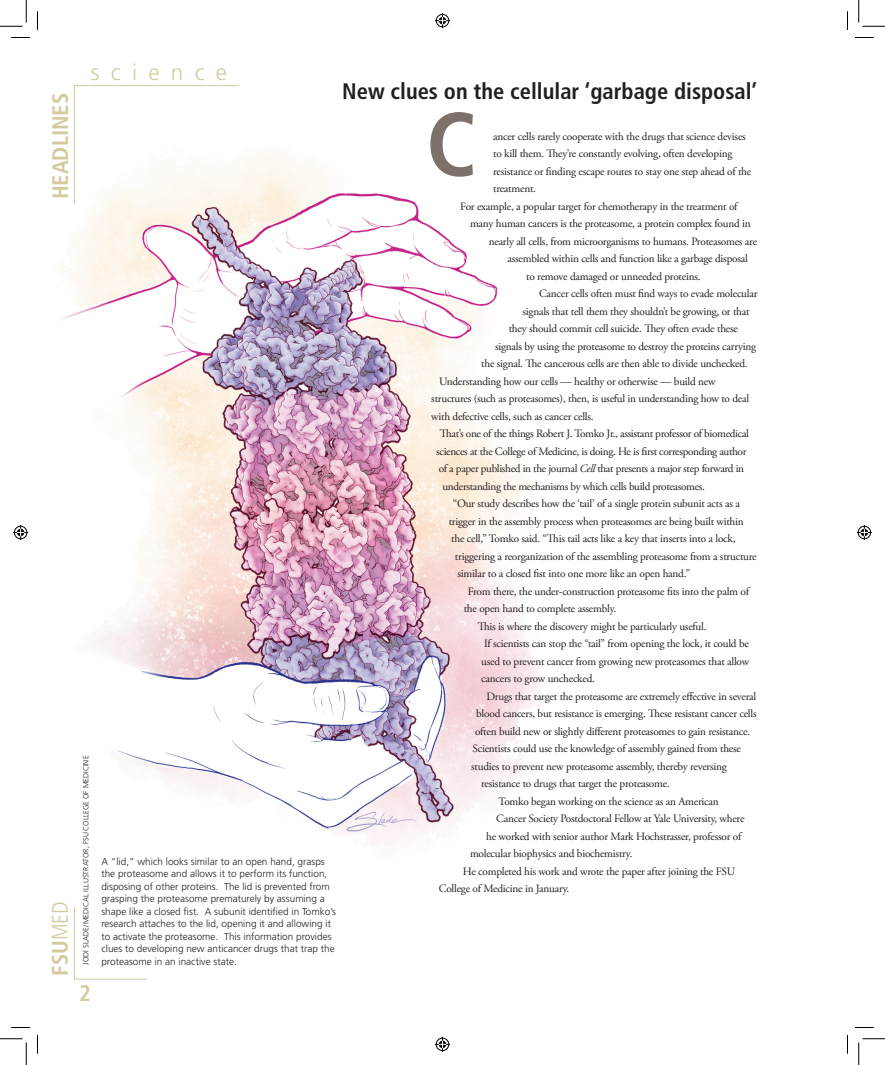
<style>
.page{position:relative;width:885px;height:1065px;background:#fff}
.page>*{position:absolute;margin:0;border:0;box-sizing:border-box;transform-origin:0 0}
.t1{font:700 condensed 90px "Frutiger LT Std";color:#7d716c}
.t2{font:700 condensed 22.5px "Frutiger LT Std";color:#231f20}
.t3{font:700 condensed 22.5px "Frutiger LT Std";color:#d4caa0}
.t4{font:300 22.5px "Frutiger";letter-spacing:.5em;color:#d4caa0}
.t5{font:11.25px "Adobe Garamond Pro";letter-spacing:-.02em;color:#231f20}
.t6{font:300 10px/12.5px "Frutiger";color:#231f20}
.t7{font:300 7.5px "Frutiger";letter-spacing:.01em;color:#231f20}
.s1{font-weight:300}
.s2{font-style:italic}
</style>
<div class="page">
<img style="left:62px;top:151px;width:479px;height:694px">
<svg style="left:74px;top:906px;width:73px;height:73px"></svg>
<svg style="left:74px;top:85px;width:165px;height:119px"></svg>
<svg style="left:11px;top:37px;width:19px;height:1px"></svg>
<svg style="left:855px;top:37px;width:19px;height:1px"></svg>
<svg style="left:11px;top:1027px;width:19px;height:1px"></svg>
<svg style="left:855px;top:1027px;width:19px;height:1px"></svg>
<svg style="left:37px;top:11px;width:1px;height:19px"></svg>
<svg style="left:37px;top:1035px;width:1px;height:19px"></svg>
<svg style="left:847px;top:11px;width:1px;height:19px"></svg>
<svg style="left:847px;top:1035px;width:1px;height:19px"></svg>
<svg style="left:0;top:0;width:27px;height:27px"></svg>
<svg style="left:0;top:1039px;width:27px;height:26px"></svg>
<svg style="left:859px;top:0;width:26px;height:27px"></svg>
<svg style="left:859px;top:1039px;width:26px;height:26px"></svg>
<svg style="left:435px;top:13px;width:15px;height:15px"></svg>
<svg style="left:435px;top:1037px;width:15px;height:15px"></svg>
<svg style="left:13px;top:525px;width:15px;height:15px"></svg>
<svg style="left:857px;top:525px;width:15px;height:15px"></svg>
<h2 class="t3" style="left:47px;top:199px;width:108px;rotate:-90deg">HEADLINES</h2>
<h2 class="t3" style="left:47px;top:976px;width:76px;rotate:-90deg">FSU<span class="s1">MED</span></h2>
<h2 class="t4" style="left:91px;top:60px;width:138px">science</h2>
<p class="t7" style="left:82px;top:965px;width:211px;rotate:-90deg">JODI SLADE/MEDICAL ILLUSTRATOR, FSU COLLEGE OF MEDICINE</p>
<h2 class="t3" style="left:79px;top:980px;width:13px">2</h2>
<p class="t6" style="left:101px;top:855px;width:236px">A “lid,” which looks similar to an open hand, grasps the proteasome and allows it to perform its function, disposing of other proteins. The lid is prevented from grasping the proteasome prematurely by assuming a shape like a closed fist. A subunit identified in Tomko’s research attaches to the lid, opening it and allowing it to activate the proteasome. This information provides clues to developing new anticancer drugs that trap the proteasome in an inactive state.</p>
<h2 class="t2" style="left:342px;top:78px;width:417px">New clues on the cellular ‘garbage disposal’</h2>
<h1 class="t1" style="left:426px;top:91px;width:52px">C</h1>
<p class="t5" style="left:493px;top:129px;width:254px">ancer cells rarely cooperate with the drugs that science devises</p>
<p class="t5" style="left:493px;top:147px;width:241px">to kill them. They’re constantly evolving, often developing</p>
<p class="t5" style="left:493px;top:164px;width:260px">resistance or finding escape routes to stay one step ahead of the</p>
<p class="t5" style="left:493px;top:182px;width:44px">treatment.</p>
<p class="t5" style="left:460px;top:199px;width:279px">For example, a popular target for chemotherapy in the treatment of</p>
<p class="t5" style="left:470px;top:217px;width:282px">many human cancers is the proteasome, a protein complex found in</p>
<p class="t5" style="left:489px;top:234px;width:270px">nearly all cells, from microorganisms to humans. Proteasomes are</p>
<p class="t5" style="left:508px;top:252px;width:242px">assembled within cells and function like a garbage disposal</p>
<p class="t5" style="left:526px;top:269px;width:176px">to remove damaged or unneeded proteins.</p>
<p class="t5" style="left:539px;top:287px;width:220px">Cancer cells often must find ways to evade molecular</p>
<p class="t5" style="left:523px;top:304px;width:229px">signals that tell them they shouldn’t be growing, or that</p>
<p class="t5" style="left:509px;top:322px;width:231px">they should commit cell suicide. They often evade these</p>
<p class="t5" style="left:495px;top:339px;width:263px">signals by using the proteasome to destroy the proteins carrying</p>
<p class="t5" style="left:481px;top:357px;width:268px">the signal. The cancerous cells are then able to divide unchecked.</p>
<p class="t5" style="left:439px;top:374px;width:278px">Understanding how our cells — healthy or otherwise — build new</p>
<p class="t5" style="left:431px;top:392px;width:319px">structures (such as proteasomes), then, is useful in understanding how to deal</p>
<p class="t5" style="left:431px;top:409px;width:164px">with defective cells, such as cancer cells.</p>
<p class="t5" style="left:440px;top:427px;width:311px">That’s one of the things Robert J. Tomko Jr., assistant professor of biomedical</p>
<p class="t5" style="left:436px;top:444px;width:312px">sciences at the College of Medicine, is doing. He is first corresponding author</p>
<p class="t5" style="left:439px;top:462px;width:307px">of a paper published in the journal <span class="s2">Cell</span> that presents a major step forward in</p>
<p class="t5" style="left:443px;top:479px;width:264px">understanding the mechanisms by which cells build proteasomes.</p>
<p class="t5" style="left:453px;top:497px;width:289px">“Our study describes how the ‘tail’ of a single protein subunit acts as a</p>
<p class="t5" style="left:449px;top:514px;width:296px">trigger in the assembly process when proteasomes are being built within</p>
<p class="t5" style="left:451px;top:532px;width:286px">the cell,” Tomko said. “This tail acts like a key that inserts into a lock,</p>
<p class="t5" style="left:455px;top:549px;width:303px">triggering a reorganization of the assembling proteasome from a structure</p>
<p class="t5" style="left:457px;top:567px;width:234px">similar to a closed fist into one more like an open hand.”</p>
<p class="t5" style="left:468px;top:584px;width:283px">From there, the under-construction proteasome fits into the palm of</p>
<p class="t5" style="left:464px;top:602px;width:154px">the open hand to complete assembly.</p>
<p class="t5" style="left:478px;top:619px;width:230px">This is where the discovery might be particularly useful.</p>
<p class="t5" style="left:484px;top:637px;width:266px">If scientists can stop the “tail” from opening the lock, it could be</p>
<p class="t5" style="left:481px;top:654px;width:269px">used to prevent cancer from growing new proteasomes that allow</p>
<p class="t5" style="left:481px;top:672px;width:115px">cancers to grow unchecked.</p>
<p class="t5" style="left:487px;top:689px;width:271px">Drugs that target the proteasome are extremely effective in several</p>
<p class="t5" style="left:476px;top:707px;width:282px">blood cancers, but resistance is emerging. These resistant cancer cells</p>
<p class="t5" style="left:475px;top:724px;width:277px">often build new or slightly different proteasomes to gain resistance.</p>
<p class="t5" style="left:473px;top:742px;width:270px">Scientists could use the knowledge of assembly gained from these</p>
<p class="t5" style="left:471px;top:759px;width:257px">studies to prevent new proteasome assembly, thereby reversing</p>
<p class="t5" style="left:481px;top:777px;width:190px">resistance to drugs that target the proteasome.</p>
<p class="t5" style="left:499px;top:794px;width:222px">Tomko began working on the science as an American</p>
<p class="t5" style="left:496px;top:812px;width:250px">Cancer Society Postdoctoral Fellow at Yale University, where</p>
<p class="t5" style="left:486px;top:829px;width:257px">he worked with senior author Mark Hochstrasser, professor of</p>
<p class="t5" style="left:470px;top:847px;width:164px">molecular biophysics and biochemistry.</p>
<p class="t5" style="left:463px;top:864px;width:274px">He completed his work and wrote the paper after joining the FSU</p>
<p class="t5" style="left:439px;top:882px;width:132px">College of Medicine in January.</p>
</div>
